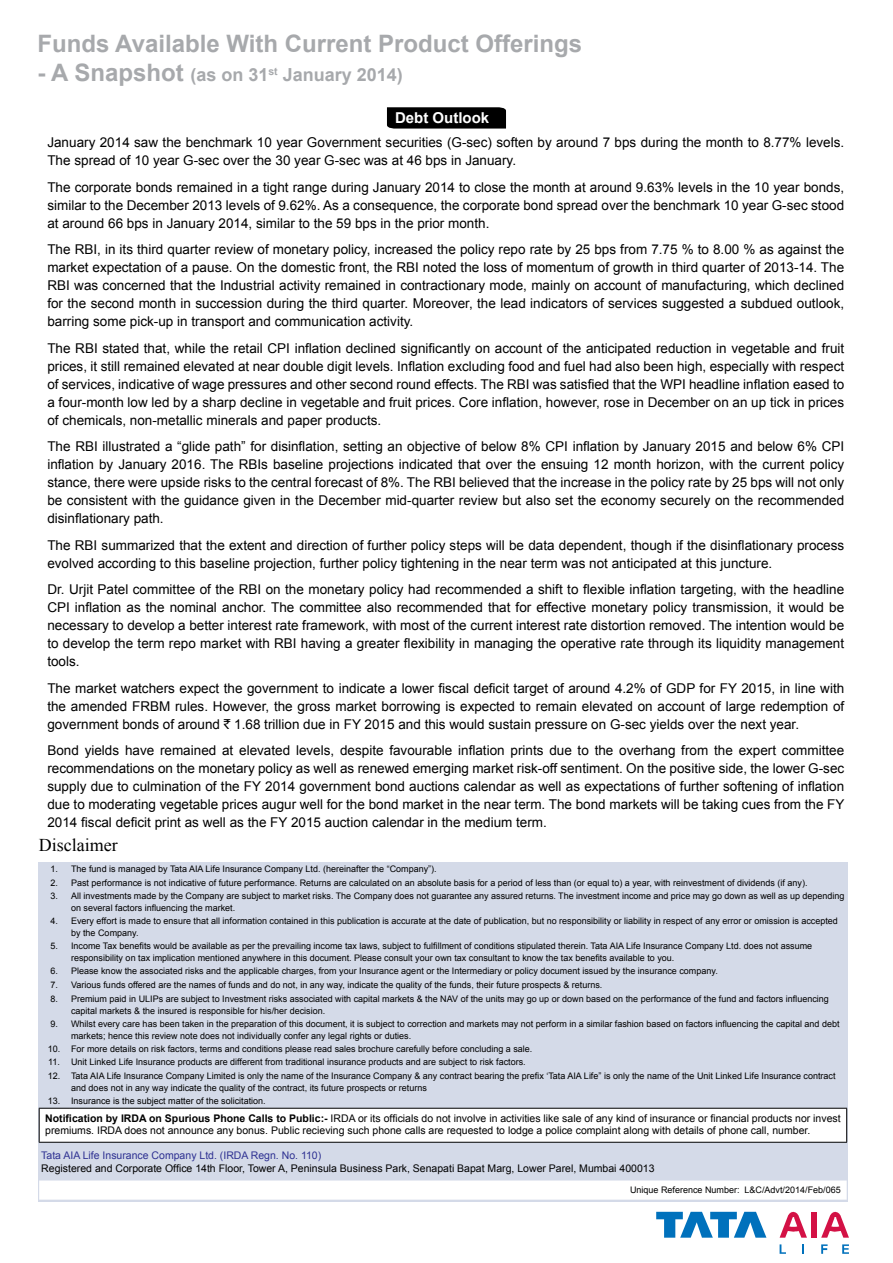
<style>
.page{position:relative;width:893px;height:1263px;background:#fff}
.page>*{position:absolute;margin:0;border:0;box-sizing:border-box;transform-origin:0 0}
.t1{font:700 24px "Arial";color:#a7a9ac}
.t2{font:700 18px "Arial";color:#a7a9ac}
.t3{font:18px "Times New Roman";color:#000}
.t4{font:700 15px "Arial";color:#fff}
.t5{font:13.5px/18px "Arial";color:#000;text-align:justify}
.t6{font:10.5px/12.6px "Arial";color:#000}
.t7{font:10.5px "Arial";color:#2e3192}
.t8{font:9px/12px "Arial";color:#000}
.s1{font-size:24px}
.s2{font-family:"Rupee Foradian"}
.s3{font-weight:700}
</style>
<div class="page">
<svg style="left:387px;top:107px;width:119px;height:22px;background:#090909"></svg>
<svg style="left:780px;top:1212px;width:27px;height:26px"></svg>
<svg style="left:821px;top:1212px;width:28px;height:26px"></svg>
<div style="left:811px;top:1212px;width:6px;height:26px;background:#d31145"></div>
<svg style="left:780px;top:1244px;width:6px;height:10px"></svg>
<svg style="left:802px;top:1244px;width:2px;height:10px"></svg>
<svg style="left:821px;top:1244px;width:7px;height:10px"></svg>
<svg style="left:842px;top:1244px;width:7px;height:10px"></svg>
<svg style="left:656px;top:1212px;width:110px;height:26px"></svg>
<div style="left:39px;top:862px;width:809px;height:340px;background:#d4dae8"></div>
<svg style="left:39px;top:1109px;width:808px;height:91px;fill:#fff"></svg>
<hr style="left:39px;top:1108px;width:30px;height:1px;background:#000">
<hr style="left:39px;top:1108px;width:1px;height:34px;background:#000">
<hr style="left:69px;top:1108px;width:778px;height:1px;background:#000">
<hr style="left:846px;top:1108px;width:1px;height:34px;background:#000">
<hr style="left:39px;top:1142px;width:30px;height:1px;background:#000">
<hr style="left:69px;top:1142px;width:778px;height:1px;background:#000">
<h1 class="t1" style="left:38px;top:28px;width:546px">Funds Available With Current Product Offerings</h1>
<h2 class="t2" style="left:38px;top:63px;width:367px"><span class="s1">- A Snapshot</span> (as on 31<sup>st</sup> January 2014)</h2>
<p class="t4" style="left:395px;top:108px;width:96px">Debt Outlook</p>
<p class="t5" style="left:47px;top:134px;width:798px">January 2014 saw the benchmark 10 year Government securities (G-sec) soften by around 7 bps during the month to 8.77% levels.<br>The spread of 10 year G-sec over the 30 year G-sec was at 46 bps in January.</p>
<p class="t5" style="left:47px;top:178px;width:798px">The corporate bonds remained in a tight range during January 2014 to close the month at around 9.63% levels in the 10 year bonds, similar to the December 2013 levels of 9.62%. As a consequence, the corporate bond spread over the benchmark 10 year G-sec stood at around 66 bps in January 2014, similar to the 59 bps in the prior month.</p>
<p class="t5" style="left:47px;top:241px;width:798px">The RBI, in its third quarter review of monetary policy, increased the policy repo rate by 25 bps from 7.75 % to 8.00 % as against the market expectation of a pause. On the domestic front, the RBI noted the loss of momentum of growth in third quarter of 2013-14. The RBI was concerned that the Industrial activity remained in contractionary mode, mainly on account of manufacturing, which declined for the second month in succession during the third quarter. Moreover, the lead indicators of services suggested a subdued outlook, barring some pick-up in transport and communication activity.</p>
<p class="t5" style="left:47px;top:339px;width:798px">The RBI stated that, while the retail CPI inflation declined significantly on account of the anticipated reduction in vegetable and fruit prices, it still remained elevated at near double digit levels. Inflation excluding food and fuel had also been high, especially with respect of services, indicative of wage pressures and other second round effects. The RBI was satisfied that the WPI headline inflation eased to a four-month low led by a sharp decline in vegetable and fruit prices. Core inflation, however, rose in December on an up tick in prices of chemicals, non-metallic minerals and paper products.</p>
<p class="t5" style="left:47px;top:438px;width:798px">The RBI illustrated a “glide path” for disinflation, setting an objective of below 8% CPI inflation by January 2015 and below 6% CPI inflation by January 2016. The RBIs baseline projections indicated that over the ensuing 12 month horizon, with the current policy stance, there were upside risks to the central forecast of 8%. The RBI believed that the increase in the policy rate by 25 bps will not only be consistent with the guidance given in the December mid-quarter review but also set the economy securely on the recommended disinflationary path.</p>
<p class="t5" style="left:47px;top:536px;width:798px">The RBI summarized that the extent and direction of further policy steps will be data dependent, though if the disinflationary process evolved according to this baseline projection, further policy tightening in the near term was not anticipated at this juncture.</p>
<p class="t5" style="left:47px;top:581px;width:798px">Dr. Urjit Patel committee of the RBI on the monetary policy had recommended a shift to flexible inflation targeting, with the headline CPI inflation as the nominal anchor. The committee also recommended that for effective monetary policy transmission, it would be necessary to develop a better interest rate framework, with most of the current interest rate distortion removed. The intention would be to develop the term repo market with RBI having a greater flexibility in managing the operative rate through its liquidity management tools.</p>
<p class="t5" style="left:47px;top:679px;width:798px">The market watchers expect the government to indicate a lower fiscal deficit target of around 4.2% of GDP for FY 2015, in line with the amended FRBM rules. However, the gross market borrowing is expected to remain elevated on account of large redemption of government bonds of around <span class="s2">`</span> 1.68 trillion due in FY 2015 and this would sustain pressure on G-sec yields over the next year.</p>
<p class="t5" style="left:47px;top:742px;width:799px">Bond yields have remained at elevated levels, despite favourable inflation prints due to the overhang from the expert committee recommendations on the monetary policy as well as renewed emerging market risk-off sentiment. On the positive side, the lower G-sec supply due to culmination of the FY 2014 government bond auctions calendar as well as expectations of further softening of inflation due to moderating vegetable prices augur well for the bond market in the near term. The bond markets will be taking cues from the FY 2014 fiscal deficit print as well as the FY 2015 auction calendar in the medium term.</p>
<h2 class="t3" style="left:39px;top:833px;width:80px">Disclaimer</h2>
<p class="t8" style="left:50px;top:863px;width:388px">1. The fund is managed by Tata AIA Life Insurance Company Ltd. (hereinafter the “Company”).</p>
<p class="t8" style="left:50px;top:876px;width:759px">2. Past performance is not indicative of future performance. Returns are calculated on an absolute basis for a period of less than (or equal to) a year, with reinvestment of dividends (if any).</p>
<p class="t8" style="left:71px;top:890px;width:775px;text-indent:-21px">3. All investments made by the Company are subject to market risks. The Company does not guarantee any assured returns. The investment income and price may go down as well as up depending on several factors influencing the market.</p>
<p class="t8" style="left:71px;top:915px;width:768px;text-indent:-21px">4. Every effort is made to ensure that all information contained in this publication is accurate at the date of publication, but no responsibility or liability in respect of any error or omission is accepted by the Company.</p>
<p class="t8" style="left:71px;top:940px;width:743px;text-indent:-21px">5. Income Tax benefits would be available as per the prevailing income tax laws, subject to fulfillment of conditions stipulated therein. Tata AIA Life Insurance Company Ltd. does not assume responsibility on tax implication mentioned anywhere in this document. Please consult your own tax consultant to know the tax benefits available to you.</p>
<p class="t8" style="left:50px;top:965px;width:669px">6. Please know the associated risks and the applicable charges, from your Insurance agent or the Intermediary or policy document issued by the insurance company.</p>
<p class="t8" style="left:50px;top:979px;width:554px">7. Various funds offered are the names of funds and do not, in any way, indicate the quality of the funds, their future prospects &amp; returns.</p>
<p class="t8" style="left:71px;top:992px;width:759px;text-indent:-21px">8. Premium paid in ULIPs are subject to Investment risks associated with capital markets &amp; the NAV of the units may go up or down based on the performance of the fund and factors influencing capital markets &amp; the insured is responsible for his/her decision.</p>
<p class="t8" style="left:71px;top:1018px;width:770px;text-indent:-21px">9. Whilst every care has been taken in the preparation of this document, it is subject to correction and markets may not perform in a similar fashion based on factors influencing the capital and debt markets; hence this review note does not individually confer any legal rights or duties.</p>
<p class="t8" style="left:48px;top:1043px;width:486px">10. For more details on risk factors, terms and conditions please read sales brochure carefully before concluding a sale.</p>
<p class="t8" style="left:48px;top:1056px;width:479px">11. Unit Linked Life Insurance products are different from traditional insurance products and are subject to risk factors.</p>
<p class="t8" style="left:71px;top:1070px;width:766px;text-indent:-23px">12. Tata AIA Life Insurance Company Limited is only the name of the Insurance Company &amp; any contract bearing the prefix ‘Tata AIA Life” is only the name of the Unit Linked Life Insurance contract and does not in any way indicate the quality of the contract, its future prospects or returns</p>
<p class="t8" style="left:48px;top:1095px;width:219px">13. Insurance is the subject matter of the solicitation.</p>
<p class="t6" style="left:45px;top:1112px;width:797px"><span class="s3">Notification by IRDA on Spurious Phone Calls to Public:-</span> IRDA or its officials do not involve in activities like sale of any kind of insurance or financial products nor invest premiums. IRDA does not announce any bonus. Public recieving such phone calls are requested to lodge a police complaint along with details of phone call, number.</p>
<p class="t7" style="left:41px;top:1148px;width:281px">Tata AIA Life Insurance Company Ltd. (IRDA Regn. No. 110)</p>
<p class="t6" style="left:41px;top:1161px;width:615px">Registered and Corporate Office 14th Floor, Tower A, Peninsula Business Park, Senapati Bapat Marg, Lower Parel, Mumbai 400013</p>
<p class="t8" style="left:630px;top:1184px;width:212px">Unique Reference Number: L&amp;C/Advt/2014/Feb/065</p>
</div>
